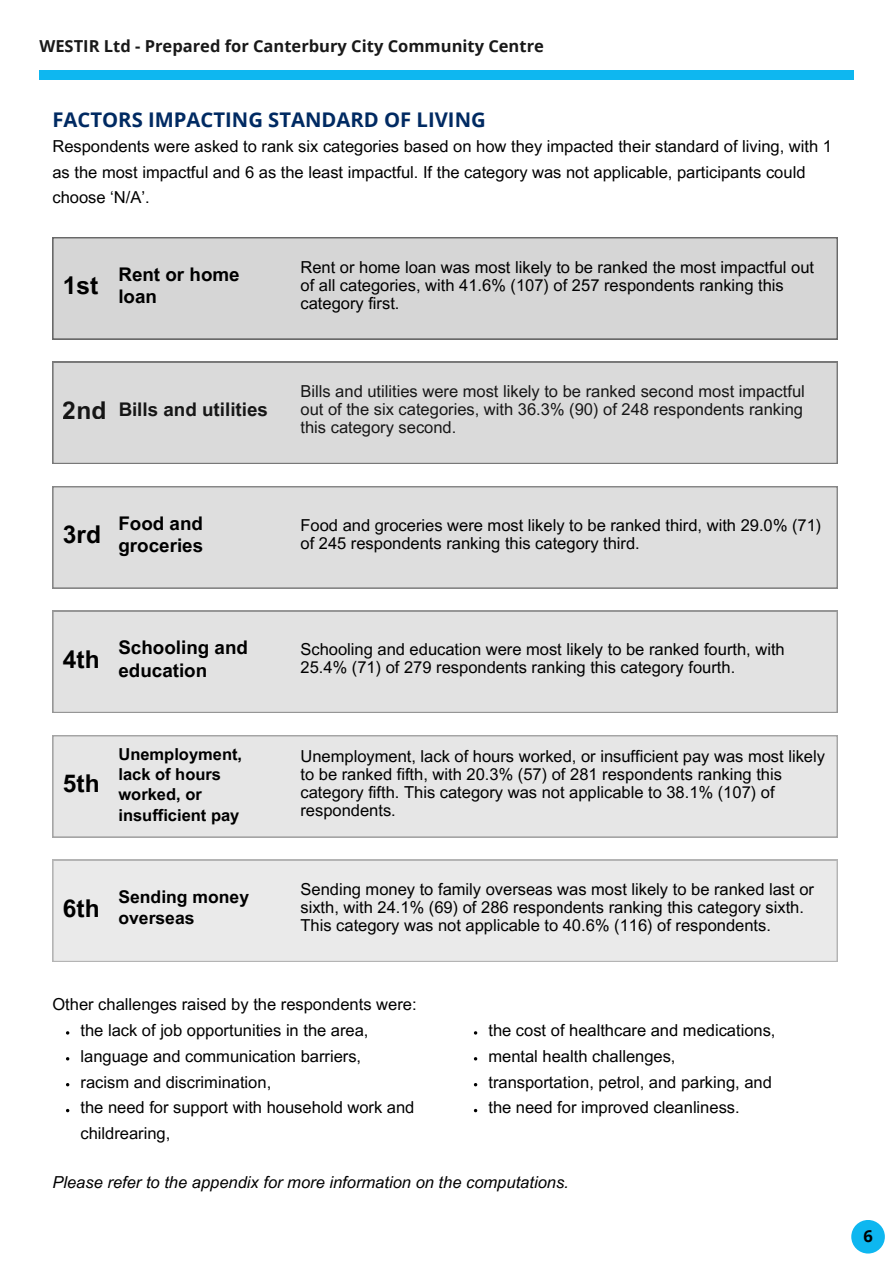
<style>
.page{position:relative;width:894px;height:1264px;background:#fff}
.page>*{position:absolute;margin:0;border:0;box-sizing:border-box;transform-origin:0 0}
.t1{font:700 24.6px "Arial MT Pro";color:#000}
.t2{font:700 20.25px "Open Sans";color:#002a62}
.t3{font:700 18.75px/22.5px "Arial MT Pro";color:#000}
.t4{font:700 17.55px/21.3px "Arial MT Pro";color:#000}
.t5{font:16.5px/18px "Arial MT Pro";color:#000}
.t6{font:italic 16.5px "Arial MT Pro";color:#000}
.t7{font:700 16.5px "Open Sans";color:#191919}
.t8{font:700 16.5px/20.2px "Arial MT Pro";color:#000}
.t9{font:700 16.5px "Open Sans";color:#000}
.s1{font-size:24.6px}
</style>
<div class="page">
<div style="left:39px;top:70px;width:815px;height:9px;background:#0eb7f0"></div>
<div style="left:851px;top:1219px;width:33px;height:34px;background:#0eb7f0;border-radius:50%"></div>
<div style="left:52px;top:237px;width:785px;height:102px;background:#d6d6d6"></div>
<div style="left:52px;top:362px;width:785px;height:102px;background:#dadada"></div>
<div style="left:52px;top:486px;width:785px;height:102px;background:#dedede"></div>
<div style="left:52px;top:611px;width:785px;height:102px;background:#e2e2e2"></div>
<div style="left:52px;top:735px;width:785px;height:102px;background:#e6e6e6"></div>
<div style="left:52px;top:859px;width:785px;height:102px;background:#eaeaea"></div>
<p class="t7" style="left:39px;top:34px;width:506px">WESTIR Ltd - Prepared for Canterbury City Community Centre</p>
<p class="t2" style="left:52px;top:105px;width:434px">FACTORS IMPACTING STANDARD OF LIVING</p>
<p class="t5" style="left:52px;top:135px;width:780px;line-height:25.8px">Respondents were asked to rank six categories based on how they impacted their standard of living, with 1 as the most impactful and 6 as the least impactful. If the category was not applicable, participants could choose ‘N/A’.</p>
<h1 class="t1" style="left:63px;top:276px;width:37px">1st</h1>
<p class="t3" style="left:118px;top:265px;width:123px">Rent or home loan</p>
<p class="t3" style="left:63px;top:401px;width:206px"><span class="s1">2nd</span> Bills and utilities</p>
<p class="t5" style="left:300px;top:260px;width:515px">Rent or home loan was most likely to be ranked the most impactful out of all categories, with 41.6% (107) of 257 respondents ranking this category first.</p>
<p class="t5" style="left:300px;top:384px;width:505px;text-align:justify">Bills and utilities were most likely to be ranked second most impactful out of the six categories, with 36.3% (90) of 248 respondents ranking this category second.</p>
<p class="t3" style="left:118px;top:514px;width:86px">Food and groceries</p>
<h1 class="t1" style="left:63px;top:525px;width:40px">3rd</h1>
<p class="t5" style="left:300px;top:518px;width:522px">Food and groceries were most likely to be ranked third, with 29.0% (71) of 245 respondents ranking this category third.</p>
<p class="t3" style="left:118px;top:638px;width:131px">Schooling and education</p>
<h1 class="t1" style="left:63px;top:649px;width:38px">4th</h1>
<p class="t5" style="left:300px;top:642px;width:485px">Schooling and education were most likely to be ranked fourth, with<br>25.4% (71) of 279 respondents ranking this category fourth.</p>
<h1 class="t1" style="left:63px;top:774px;width:38px">5th</h1>
<p class="t8" style="left:118px;top:746px;width:125px">Unemployment, lack of hours worked, or insufficient pay</p>
<p class="t5" style="left:300px;top:749px;width:526px">Unemployment, lack of hours worked, or insufficient pay was most likely to be ranked fifth, with 20.3% (57) of 281 respondents ranking this category fifth. This category was not applicable to 38.1% (107) of respondents.</p>
<h1 class="t1" style="left:63px;top:898px;width:38px">6th</h1>
<p class="t4" style="left:118px;top:888px;width:132px">Sending money overseas</p>
<p class="t5" style="left:300px;top:882px;width:515px">Sending money to family overseas was most likely to be ranked last or sixth, with 24.1% (69) of 286 respondents ranking this category sixth.<br>This category was not applicable to 40.6% (116) of respondents.</p>
<p class="t5" style="left:80px;top:993px;width:337px;line-height:25.8px;text-indent:-28px">Other challenges raised by the respondents were: the lack of job opportunities in the area, language and communication barriers,<br>racism and discrimination,<br>the need for support with household work and childrearing,</p>
<p class="t5" style="left:488px;top:1019px;width:288px;line-height:25.8px">the cost of healthcare and medications, mental health challenges, transportation, petrol, and parking, and the need for improved cleanliness.</p>
<p class="t6" style="left:52px;top:1176px;width:517px">Please refer to the appendix for more information on the computations.</p>
<p class="t9" style="left:863px;top:1224px;width:11px">6</p>
</div>
